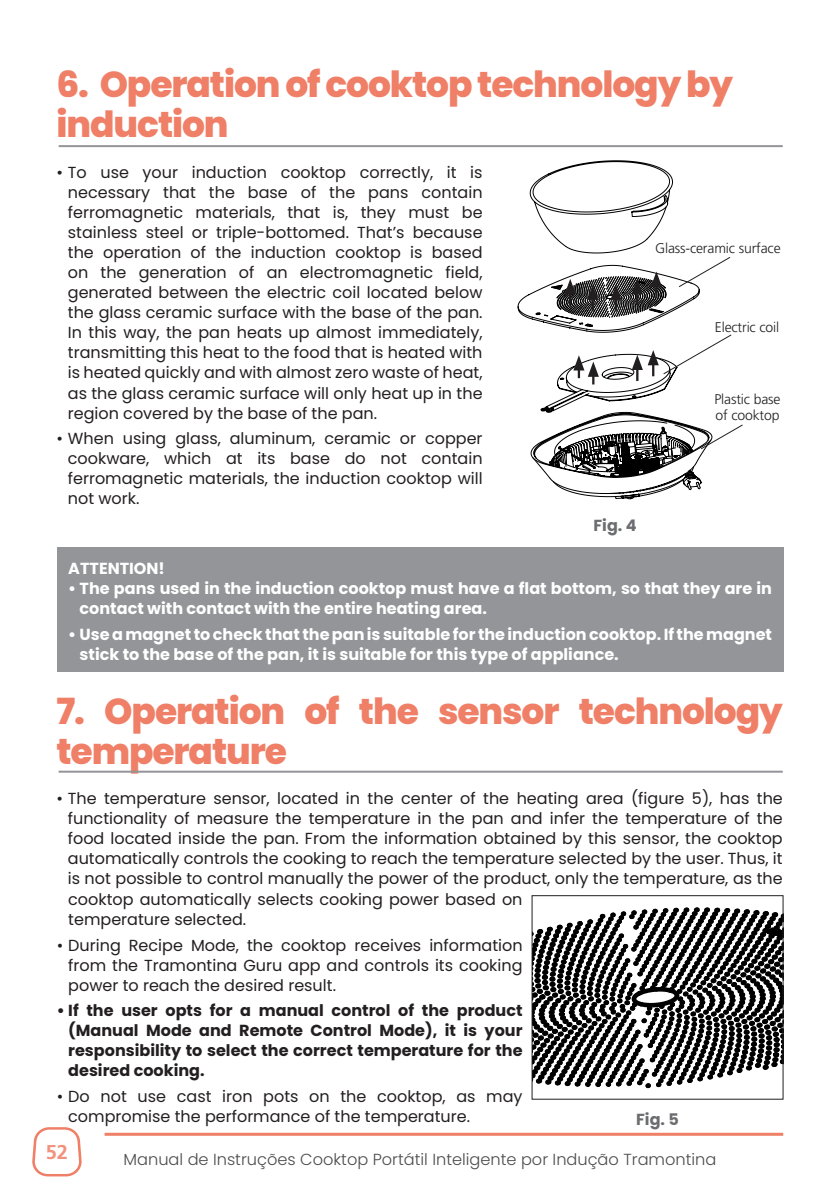
<style>
.page{position:relative;width:840px;height:1191px;background:#fff}
.page>*{position:absolute;margin:0;border:0;box-sizing:border-box;transform-origin:0 0}
.Títulos{font:800 36px/40px "Poppins";letter-spacing:-.03em;color:#ef7f66}
.t1{font:700 20px "Frutiger LT Pro";color:#f1927d}
.t2{font:16px/20px "Poppins";color:#231f20;text-align:justify}
.t3{font:700 16px/20px "Poppins";color:#fff}
.t4{font:700 16px/20px "Poppins";color:#231f20;text-align:justify}
.t5{font:300 16px "Poppins";color:#4b4c4d}
.t6{font:700 16px "Poppins";color:#6c6d70}
.t7{font:300 14px/16px "Frutiger LT Pro";letter-spacing:-.01em;color:#231f20}
</style>
<div class="page">
<hr style="left:104px;top:1132px;width:678px;height:3px;background:#ef7f66">
<svg style="left:32px;top:1127px;width:50px;height:49px"></svg>
<div style="left:57px;top:547px;width:725px;height:125px;background:#939598"></div>
<hr style="left:59px;top:770px;width:723px;height:2px;background:#939598">
<svg style="left:533px;top:907px;width:248px;height:182px"></svg>
<div style="left:531px;top:895px;width:252px;height:204px;border:1px solid #231f20"></div>
<svg style="left:529px;top:160px;width:144px;height:35px"></svg>
<svg style="left:530px;top:195px;width:213px;height:304px"></svg>
<hr style="left:59px;top:145px;width:723px;height:2px;background:#939598">
<p class="Títulos" style="left:56px;top:64px;width:677px">6. Operation of cooktop technology by induction</p>
<p class="t2" style="left:68px;top:163px;width:416px;text-indent:-11px">• To use your induction cooktop correctly, it is necessary that the base of the pans contain ferromagnetic materials, that is, they must be stainless steel or triple-bottomed. That’s because the operation of the induction cooktop is based on the generation of an electromagnetic field, generated between the electric coil located below the glass ceramic surface with the base of the pan.<br>In this way, the pan heats up almost immediately, transmitting this heat to the food that is heated with is heated quickly and with almost zero waste of heat, as the glass ceramic surface will only heat up in the region covered by the base of the pan.</p>
<p class="t2" style="left:68px;top:429px;width:416px;text-indent:-11px">• When using glass, aluminum, ceramic or copper cookware, which at its base do not contain ferromagnetic materials, the induction cooktop will not work.</p>
<p class="t7" style="left:654px;top:240px;width:127px">Glass-ceramic surface</p>
<p class="t7" style="left:714px;top:319px;width:66px">Electric coil</p>
<p class="t7" style="left:714px;top:391px;width:68px">Plastic base of cooktop</p>
<p class="t6" style="left:593px;top:516px;width:45px">Fig. 4</p>
<p class="t3" style="left:68px;top:558px;width:98px">ATTENTION!</p>
<p class="t3" style="left:80px;top:578px;width:693px;text-indent:-11px">• The pans used in the induction cooktop must have a flat bottom, so that they are in contact with contact with the entire heating area.</p>
<p class="t3" style="left:80px;top:624px;width:693px;text-indent:-11px">• Use a magnet to check that the pan is suitable for the induction cooktop. If the magnet stick to the base of the pan, it is suitable for this type of appliance.</p>
<p class="Títulos" style="left:56px;top:691px;width:727px">7. Operation of the sensor technology temperature</p>
<p class="t2" style="left:68px;top:788px;width:716px;text-indent:-11px">• The temperature sensor, located in the center of the heating area (figure 5), has the functionality of measure the temperature in the pan and infer the temperature of the food located inside the pan. From the information obtained by this sensor, the cooktop automatically controls the cooking to reach the temperature selected by the user. Thus, it is not possible to control manually the power of the product, only the temperature, as the</p>
<p class="t2" style="left:68px;top:889px;width:455px">cooktop automatically selects cooking power based on temperature selected.</p>
<p class="t2" style="left:68px;top:935px;width:455px;text-indent:-11px">• During Recipe Mode, the cooktop receives information from the Tramontina Guru app and controls its cooking power to reach the desired result.</p>
<p class="t4" style="left:68px;top:1000px;width:455px;text-indent:-11px">• If the user opts for a manual control of the product (Manual Mode and Remote Control Mode), it is your responsibility to select the correct temperature for the desired cooking.</p>
<p class="t2" style="left:68px;top:1086px;width:455px;text-indent:-11px">• Do not use cast iron pots on the cooktop, as may compromise the performance of the temperature.</p>
<p class="t6" style="left:636px;top:1110px;width:44px">Fig. 5</p>
<p class="t1" style="left:46px;top:1140px;width:24px">52</p>
<p class="t5" style="left:123px;top:1149px;width:594px">Manual de Instruções Cooktop Portátil Inteligente por Indução Tramontina</p>
</div>
